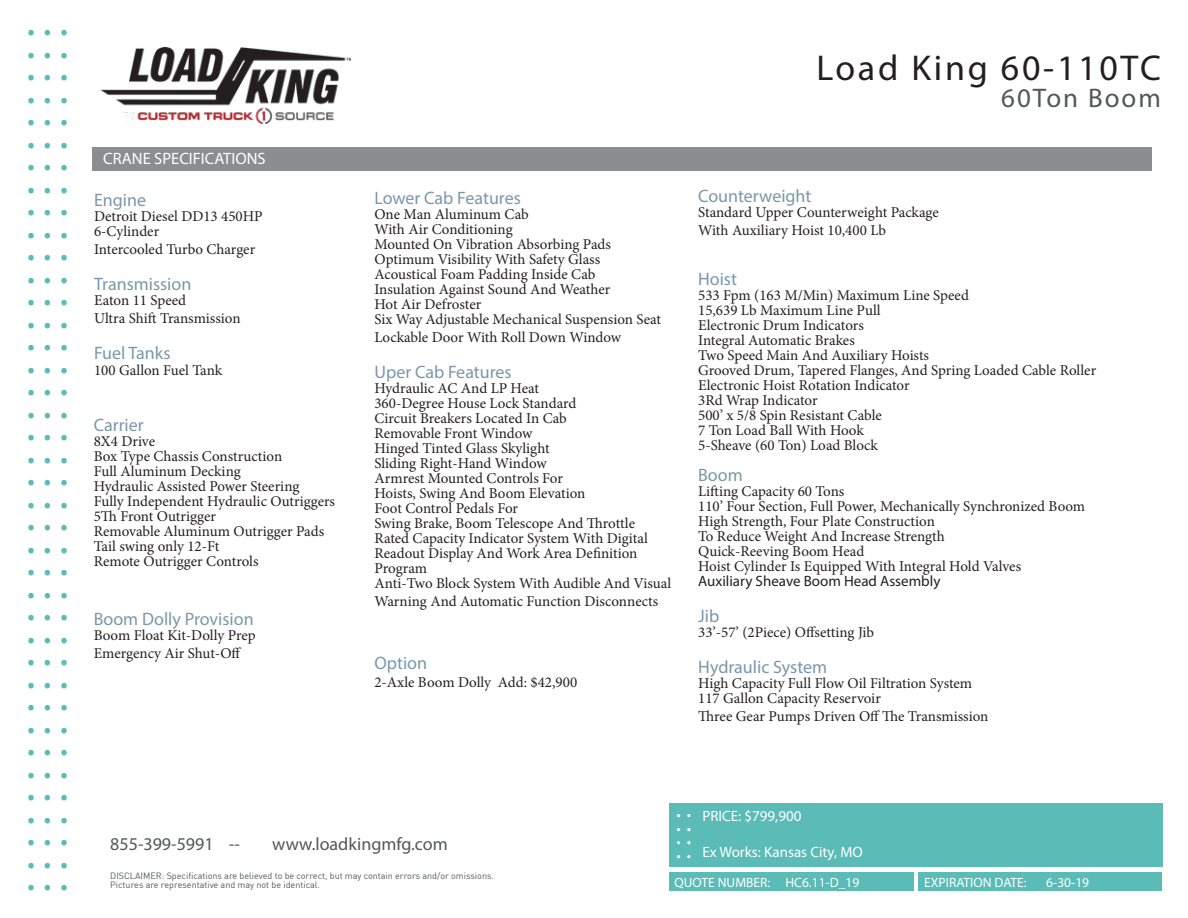
<style>
.page{position:relative;width:1188px;height:918px;background:#fff}
.page>*{position:absolute;margin:0;border:0;box-sizing:border-box;transform-origin:0 0}
.t1{font:45px "Myriad Pro";color:#5bbbb7}
.t2{font:36px "Myriad Pro";letter-spacing:.075em;color:#231f20}
.t3{font:27px "Myriad Pro";letter-spacing:.075em;color:#53565a}
.t4{font:25.5px "Myriad Pro";color:#fff}
.t5{font:18px "Myriad Pro";color:#7a97ab}
.t6{font:18px "Myriad Pro";color:#53565a}
.t7{font:16.5px "Myriad Pro";color:#fff}
.t8{font:15px/18px "Minion Pro";color:#231f20}
.t9{font:15px "Myriad Pro";color:#fff}
.t10{font:15px "Myriad Pro";color:#231f20}
.t11{font:13.5px "Myriad Pro";color:#fff}
.t12{font:9px "DIN Pro";color:#53565a}
</style>
<div class="page">
<div style="left:669px;top:803px;width:493px;height:64px;background:#5bbbb7"></div>
<div style="left:919px;top:872px;width:243px;height:19px;background:#5bbbb7"></div>
<div style="left:669px;top:872px;width:244px;height:19px;background:#5bbbb7"></div>
<div style="left:92px;top:147px;width:1060px;height:24px;background:#8b8d8e"></div>
<img style="left:101px;top:47px;width:250px;height:77px">
<p class="t1" style="left:26px;top:-8px;width:44px">...</p>
<p class="t1" style="left:26px;top:15px;width:44px">...</p>
<p class="t1" style="left:26px;top:37px;width:44px">...</p>
<p class="t1" style="left:26px;top:60px;width:44px">...</p>
<p class="t1" style="left:26px;top:82px;width:44px">...</p>
<p class="t1" style="left:26px;top:105px;width:44px">...</p>
<p class="t1" style="left:26px;top:127px;width:44px">...</p>
<p class="t1" style="left:26px;top:150px;width:44px">...</p>
<p class="t1" style="left:26px;top:172px;width:44px">...</p>
<p class="t1" style="left:26px;top:195px;width:44px">...</p>
<p class="t1" style="left:26px;top:217px;width:44px">...</p>
<p class="t1" style="left:26px;top:240px;width:44px">...</p>
<p class="t1" style="left:26px;top:262px;width:44px">...</p>
<p class="t1" style="left:26px;top:285px;width:44px">...</p>
<p class="t1" style="left:26px;top:307px;width:44px">...</p>
<p class="t1" style="left:26px;top:330px;width:44px">...</p>
<p class="t1" style="left:26px;top:352px;width:44px">...</p>
<p class="t1" style="left:26px;top:375px;width:44px">...</p>
<p class="t1" style="left:26px;top:397px;width:44px">...</p>
<p class="t1" style="left:26px;top:420px;width:44px">...</p>
<p class="t1" style="left:26px;top:442px;width:44px">...</p>
<p class="t1" style="left:26px;top:465px;width:44px">...</p>
<p class="t1" style="left:26px;top:487px;width:44px">...</p>
<p class="t1" style="left:26px;top:510px;width:44px">...</p>
<p class="t1" style="left:26px;top:532px;width:44px">...</p>
<p class="t1" style="left:26px;top:555px;width:44px">...</p>
<p class="t1" style="left:26px;top:577px;width:44px">...</p>
<p class="t1" style="left:26px;top:600px;width:44px">...</p>
<p class="t1" style="left:26px;top:622px;width:44px">...</p>
<p class="t1" style="left:26px;top:645px;width:44px">...</p>
<p class="t1" style="left:26px;top:667px;width:44px">...</p>
<p class="t1" style="left:26px;top:690px;width:44px">...</p>
<p class="t1" style="left:26px;top:712px;width:44px">...</p>
<p class="t1" style="left:26px;top:735px;width:44px">...</p>
<p class="t1" style="left:26px;top:757px;width:44px">...</p>
<p class="t1" style="left:26px;top:780px;width:44px">...</p>
<p class="t1" style="left:26px;top:802px;width:44px">...</p>
<p class="t1" style="left:26px;top:825px;width:44px">...</p>
<p class="t1" style="left:26px;top:847px;width:44px">...</p>
<p class="t7" style="left:103px;top:149px;width:164px">CRANE SPECIFICATIONS</p>
<p class="t5" style="left:94px;top:189px;width:54px">Engine</p>
<p class="t8" style="left:94px;top:207px;width:170px">Detroit Diesel DD13 450HP</p>
<p class="t8" style="left:94px;top:222px;width:67px">6-Cylinder</p>
<p class="t8" style="left:94px;top:240px;width:163px">Intercooled Turbo Charger</p>
<p class="t5" style="left:94px;top:273px;width:99px">Transmission</p>
<p class="t8" style="left:94px;top:291px;width:94px">Eaton 11 Speed</p>
<p class="t8" style="left:94px;top:309px;width:148px">Ultra Shift Transmission</p>
<p class="t5" style="left:94px;top:342px;width:78px">Fuel Tanks</p>
<p class="t8" style="left:94px;top:362px;width:130px">100 Gallon Fuel Tank</p>
<p class="t5" style="left:94px;top:414px;width:52px">Carrier</p>
<p class="t8" style="left:94px;top:433px;width:63px">8X4 Drive</p>
<p class="t8" style="left:94px;top:448px;width:190px">Box Type Chassis Construction</p>
<p class="t8" style="left:94px;top:463px;width:149px">Full Aluminum Decking</p>
<p class="t8" style="left:94px;top:478px;width:207px">Hydraulic Assisted Power Steering</p>
<p class="t8" style="left:94px;top:493px;width:243px">Fully Independent Hydraulic Outriggers</p>
<p class="t8" style="left:94px;top:508px;width:124px">5Th Front Outrigger</p>
<p class="t8" style="left:94px;top:523px;width:232px">Removable Aluminum Outrigger Pads</p>
<p class="t8" style="left:94px;top:538px;width:127px">Tail swing only 12-Ft</p>
<p class="t8" style="left:94px;top:553px;width:166px">Remote Outrigger Controls</p>
<p class="t5" style="left:94px;top:608px;width:161px">Boom Dolly Provision</p>
<p class="t8" style="left:94px;top:626px;width:163px">Boom Float Kit-Dolly Prep</p>
<p class="t8" style="left:94px;top:644px;width:149px">Emergency Air Shut-Off</p>
<p class="t2" style="left:816px;top:46px;width:346px">Load King 60-110TC</p>
<p class="t3" style="left:1001px;top:82px;width:161px">60Ton Boom</p>
<p class="t5" style="left:374px;top:187px;width:148px">Lower Cab Features</p>
<p class="t8" style="left:374px;top:206px;width:156px">One Man Aluminum Cab</p>
<p class="t8" style="left:374px;top:221px;width:140px">With Air Conditioning</p>
<p class="t8" style="left:374px;top:236px;width:238px">Mounted On Vibration Absorbing Pads</p>
<p class="t8" style="left:374px;top:251px;width:227px">Optimum Visibility With Safety Glass</p>
<p class="t8" style="left:374px;top:266px;width:223px">Acoustical Foam Padding Inside Cab</p>
<p class="t8" style="left:374px;top:281px;width:237px">Insulation Against Sound And Weather</p>
<p class="t8" style="left:374px;top:296px;width:108px">Hot Air Defroster</p>
<p class="t8" style="left:374px;top:311px;width:288px">Six Way Adjustable Mechanical Suspension Seat</p>
<p class="t8" style="left:374px;top:329px;width:248px">Lockable Door With Roll Down Window</p>
<p class="t5" style="left:374px;top:361px;width:139px">Uper Cab Features</p>
<p class="t8" style="left:374px;top:380px;width:166px">Hydraulic AC And LP Heat</p>
<p class="t8" style="left:374px;top:395px;width:204px">360-Degree House Lock Standard</p>
<p class="t8" style="left:374px;top:410px;width:194px">Circuit Breakers Located In Cab</p>
<p class="t8" style="left:374px;top:425px;width:160px">Removable Front Window</p>
<p class="t8" style="left:374px;top:440px;width:177px">Hinged Tinted Glass Skylight</p>
<p class="t8" style="left:374px;top:455px;width:174px">Sliding Right-Hand Window</p>
<p class="t8" style="left:374px;top:470px;width:190px">Armrest Mounted Controls For</p>
<p class="t8" style="left:374px;top:485px;width:212px">Hoists, Swing And Boom Elevation</p>
<p class="t8" style="left:374px;top:500px;width:145px">Foot Control Pedals For</p>
<p class="t8" style="left:374px;top:515px;width:262px">Swing Brake, Boom Telescope And Throttle</p>
<p class="t8" style="left:374px;top:530px;width:275px">Rated Capacity Indicator System With Digital</p>
<p class="t8" style="left:374px;top:545px;width:264px">Readout Display And Work Area Definition</p>
<p class="t8" style="left:374px;top:560px;width:54px">Program</p>
<p class="t8" style="left:374px;top:575px;width:298px">Anti-Two Block System With Audible And Visual<br>Warning And Automatic Function Disconnects</p>
<p class="t5" style="left:374px;top:652px;width:54px">Option</p>
<p class="t8" style="left:374px;top:674px;width:204px">2-Axle Boom Dolly Add: $42,900</p>
<p class="t5" style="left:698px;top:185px;width:115px">Counterweight</p>
<p class="t8" style="left:698px;top:204px;width:242px">Standard Upper Counterweight Package</p>
<p class="t8" style="left:698px;top:222px;width:189px">With Auxiliary Hoist 10,400 Lb</p>
<p class="t5" style="left:698px;top:268px;width:40px">Hoist</p>
<p class="t8" style="left:698px;top:286px;width:272px">533 Fpm (163 M/Min) Maximum Line Speed</p>
<p class="t8" style="left:698px;top:301px;width:184px">15,639 Lb Maximum Line Pull</p>
<p class="t8" style="left:698px;top:316px;width:167px">Electronic Drum Indicators</p>
<p class="t8" style="left:698px;top:331px;width:158px">Integral Automatic Brakes</p>
<p class="t8" style="left:698px;top:346px;width:233px">Two Speed Main And Auxiliary Hoists</p>
<p class="t8" style="left:698px;top:361px;width:400px">Grooved Drum, Tapered Flanges, And Spring Loaded Cable Roller</p>
<p class="t8" style="left:698px;top:376px;width:213px">Electronic Hoist Rotation Indicator</p>
<p class="t8" style="left:698px;top:391px;width:121px">3Rd Wrap Indicator</p>
<p class="t8" style="left:698px;top:406px;width:185px">500’ x 5/8 Spin Resistant Cable</p>
<p class="t8" style="left:698px;top:421px;width:167px">7 Ton Load Ball With Hook</p>
<p class="t8" style="left:698px;top:436px;width:181px">5-Sheave (60 Ton) Load Block</p>
<p class="t5" style="left:698px;top:464px;width:46px">Boom</p>
<p class="t8" style="left:698px;top:483px;width:148px">Lifting Capacity 60 Tons</p>
<p class="t8" style="left:698px;top:498px;width:389px">110’ Four Section, Full Power, Mechanically Synchronized Boom</p>
<p class="t8" style="left:698px;top:513px;width:238px">High Strength, Four Plate Construction</p>
<p class="t8" style="left:698px;top:528px;width:248px">To Reduce Weight And Increase Strength</p>
<p class="t8" style="left:698px;top:543px;width:168px">Quick-Reeving Boom Head</p>
<p class="t8" style="left:698px;top:558px;width:325px">Hoist Cylinder Is Equipped With Integral Hold Valves</p>
<p class="t10" style="left:698px;top:572px;width:244px">Auxiliary Sheave Boom Head Assembly</p>
<p class="t5" style="left:698px;top:605px;width:23px">Jib</p>
<p class="t8" style="left:698px;top:624px;width:177px">33’-57’ (2Piece) Offsetting Jib</p>
<p class="t5" style="left:698px;top:656px;width:131px">Hydraulic System</p>
<p class="t8" style="left:698px;top:675px;width:276px">High Capacity Full Flow Oil Filtration System</p>
<p class="t8" style="left:698px;top:690px;width:184px">117 Gallon Capacity Reservoir</p>
<p class="t8" style="left:698px;top:708px;width:292px">Three Gear Pumps Driven Off The Transmission</p>
<p class="t9" style="left:703px;top:807px;width:100px">PRICE: $799,900</p>
<p class="t9" style="left:703px;top:843px;width:162px">Ex Works: Kansas City, MO</p>
<p class="t4" style="left:676px;top:793px;width:17px">..</p>
<p class="t4" style="left:676px;top:806px;width:17px">..</p>
<p class="t4" style="left:676px;top:820px;width:17px">..</p>
<p class="t4" style="left:676px;top:833px;width:17px">..</p>
<p class="t6" style="left:110px;top:833px;width:131px">855-399-5991 --</p>
<p class="t6" style="left:272px;top:833px;width:177px">www.loadkingmfg.com</p>
<p class="t12" style="left:110px;top:869px;width:385px">DISCLAIMER: Specifications are believed to be correct, but may contain errors and/or omissions.</p>
<p class="t12" style="left:110px;top:878px;width:211px">Pictures are representative and may not be identical.</p>
<p class="t11" style="left:675px;top:874px;width:97px">QUOTE NUMBER:</p>
<p class="t11" style="left:785px;top:874px;width:75px">HC6.11-D_19</p>
<p class="t11" style="left:924px;top:874px;width:104px">EXPIRATION DATE:</p>
<p class="t11" style="left:1046px;top:874px;width:44px">6-30-19</p>
</div>
